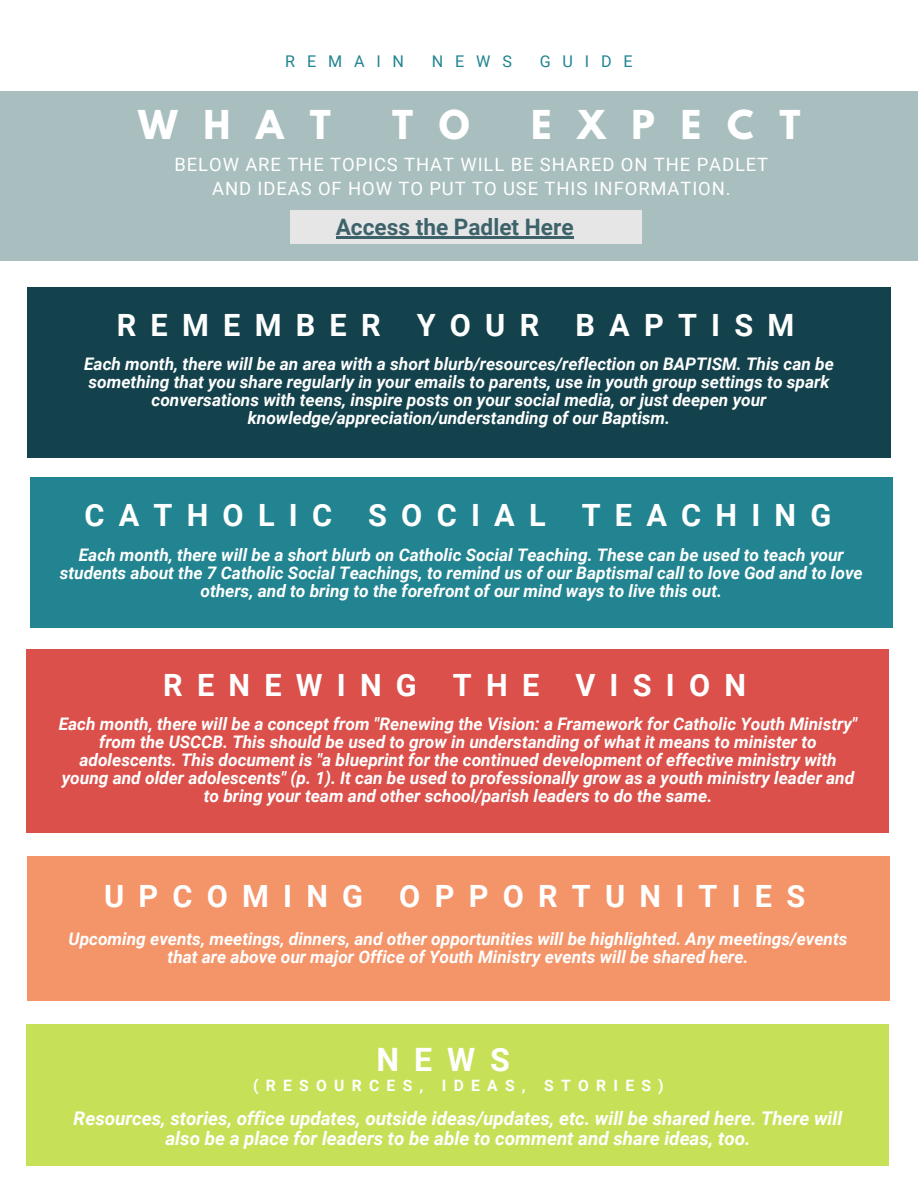
<style>
.page{position:relative;width:918px;height:1188px;background:#fff}
.page>*{position:absolute;margin:0;border:0;box-sizing:border-box;transform-origin:0 0}
.t1{font:700 35.25px "League Spartan";letter-spacing:.735em;color:#fff}
.t2{font:700 32.25px "Roboto";color:#fff}
.t3{font:700 30.6px "Roboto";letter-spacing:.465em;color:#fff}
.t4{font:700 22.65px "Roboto";color:#13424c}
.t5{font:italic 700 18.75px/20.2px "Roboto";color:#fff;text-align:center}
.t6{font:18.45px/23.5px "Roboto";letter-spacing:.05em;color:#fff;text-align:center}
.t7{font:italic 700 17.25px/18px "Roboto";color:#fff;text-align:center}
.t8{font:16.2px "Roboto";letter-spacing:.735em;color:#218490}
.t9{font:700 15.6px "Roboto";letter-spacing:.465em;color:#fff}
</style>
<div class="page">
<div style="left:0;top:92px;width:918px;height:169px;background:#a9bebe"></div>
<div style="left:28px;top:287px;width:863px;height:171px;background:#13424c"></div>
<div style="left:30px;top:477px;width:862px;height:151px;background:#218490"></div>
<div style="left:27px;top:649px;width:862px;height:184px;background:#db504a"></div>
<div style="left:27px;top:857px;width:862px;height:144px;background:#f49469"></div>
<div style="left:27px;top:1024px;width:862px;height:142px;background:#c6e158"></div>
<div style="left:290px;top:210px;width:352px;height:34px;background:#e6e6e6"></div>
<hr style="left:336px;top:237px;width:238px;height:2px;background:#13424c">
<p class="t8" style="left:285px;top:52px;width:120px">REMAIN</p>
<p class="t8" style="left:432px;top:52px;width:82px">NEWS</p>
<p class="t8" style="left:540px;top:52px;width:95px">GUIDE</p>
<p class="t1" style="left:138px;top:107px;width:194px">WHAT</p>
<p class="t1" style="left:392px;top:107px;width:79px">T O</p>
<p class="t1" style="left:531px;top:107px;width:271px">EXPECT</p>
<p class="t6" style="left:175px;top:153px;width:595px">BELOW ARE THE TOPICS THAT WILL BE SHARED ON THE PADLET<br>AND IDEAS OF HOW TO PUT TO USE THIS INFORMATION.</p>
<h3 class="t4" style="left:336px;top:214px;width:239px">Access the Padlet Here</h3>
<p class="t3" style="left:117px;top:307px;width:679px">REMEMBER YOUR BAPTISM</p>
<p class="t7" style="left:84px;top:355px;width:751px">Each month, there will be an area with a short blurb/resources/reflection on BAPTISM. This can be something that you share regularly in your emails to parents, use in youth group settings to spark conversations with teens, inspire posts on your social media, or just deepen your knowledge/appreciation/understanding of our Baptism.</p>
<p class="t3" style="left:84px;top:497px;width:748px">CATHOLIC SOCIAL TEACHING</p>
<p class="t7" style="left:60px;top:547px;width:805px">Each month, there will be a short blurb on Catholic Social Teaching. These can be used to teach your students about the 7 Catholic Social Teachings, to remind us of our Baptismal call to love God and to love others, and to bring to the forefront of our mind ways to live this out.</p>
<p class="t3" style="left:163px;top:668px;width:584px">RENEWING THE VISION</p>
<p class="t7" style="left:59px;top:715px;width:800px">Each month, there will be a concept from "Renewing the Vision: a Framework for Catholic Youth Ministry" from the USCCB. This should be used to grow in understanding of what it means to minister to adolescents. This document is "a blueprint for the continued development of effective ministry with young and older adolescents" (p. 1). It can be used to professionally grow as a youth ministry leader and to bring your team and other school/parish leaders to do the same.</p>
<p class="t3" style="left:104px;top:879px;width:703px">UPCOMING OPPORTUNITIES</p>
<p class="t7" style="left:69px;top:930px;width:780px">Upcoming events, meetings, dinners, and other opportunities will be highlighted. Any meetings/events that are above our major Office of Youth Ministry events will be shared here.</p>
<p class="t2" style="left:376px;top:1041px;width:135px">NEWS</p>
<p class="t9" style="left:253px;top:1076px;width:412px">(RESOURCES, IDEAS, STORIES)</p>
<p class="t5" style="left:74px;top:1108px;width:770px">Resources, stories, office updates, outside ideas/updates, etc. will be shared here. There will also be a place for leaders to be able to comment and share ideas, too.</p>
</div>
